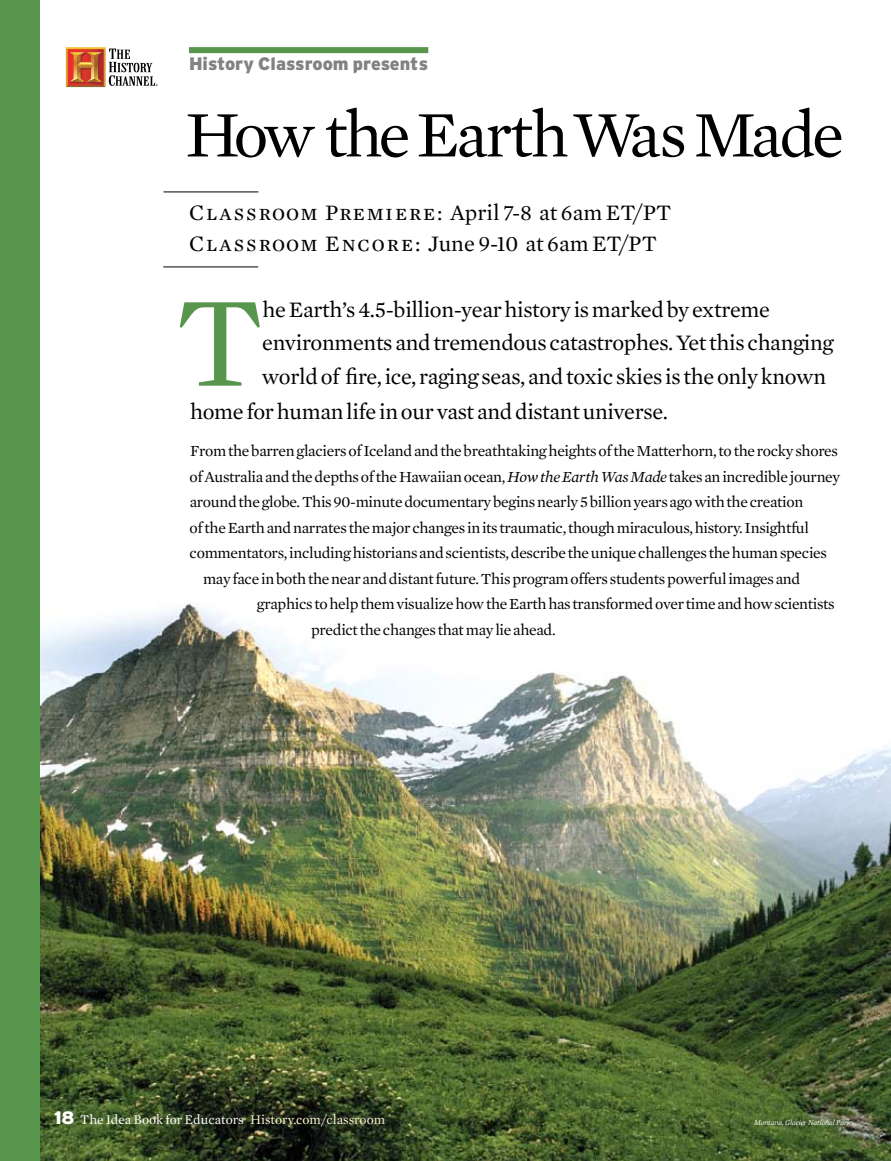
<style>
.page{position:relative;width:891px;height:1161px;background:#fff}
.page>*{position:absolute;margin:0;border:0;box-sizing:border-box;transform-origin:0 0}
.t1{font:130.8px "Mercury Text G1";color:#58964e}
.t2{font:66px "Mercury Text G1";letter-spacing:-.04em;color:#000}
.t3{font:22.5px "Mercury Text G1";letter-spacing:-.015em;color:#000}
.t4{font:22.5px "Mercury Text G1 Roman SC";letter-spacing:.09em;color:#000}
.t5{font:900 18px "Interstate";color:#808284}
.t6{font:15.75px "Mercury Text G1";letter-spacing:-.02em;color:#000}
.t7{font:13.5px "Mercury Text G1";color:#fff}
.t8{font:italic 7.5px "Mercury Text G1";letter-spacing:-.02em;color:#fff}
.s1{font-family:"Mercury Text G1"}
.s2{font-family:"Mercury Text G1 Roman SC"}
.s3{font-style:italic}
.s4{font-family:"Interstate";font-weight:900;font-size:18px}
.s5{color:#fff3d1}
</style>
<div class="page">
<img style="left:40px;top:603px;width:851px;height:558px">
<svg style="left:66px;top:47px;width:92px;height:40px"></svg>
<div style="left:0;top:0;width:40px;height:1161px;background:#58964e"></div>
<hr style="left:164px;top:192px;width:94px;height:1px;background:#000">
<hr style="left:163px;top:267px;width:95px;height:1px;background:#000">
<div style="left:189px;top:47px;width:239px;height:6px;background:#58964e"></div>
<p class="t5" style="left:189px;top:53px;width:241px">History Classroom presents</p>
<h2 class="t2" style="left:186px;top:96px;width:660px">How theEarthWasMade</h2>
<h3 class="t4" style="left:189px;top:199px;width:484px">Classroom Premiere: <span class="s1">April7-8 at6amET/PT</span></h3>
<h3 class="t3" style="left:189px;top:231px;width:469px"><span class="s2">Classroom Encore:</span> June9-10 at6amET/PT</h3>
<h1 class="t1" style="left:175px;top:265px;width:90px">T</h1>
<h3 class="t3" style="left:263px;top:296px;width:509px">heEarth’s4.5-billion-yearhistory ismarkedby extreme</h3>
<h3 class="t3" style="left:262px;top:329px;width:573px">environments andtremendous catastrophes.Yetthis changing</h3>
<h3 class="t3" style="left:262px;top:363px;width:566px">worldof fire,ice, ragingseas, andtoxic skies is theonlyknown</h3>
<h3 class="t3" style="left:190px;top:398px;width:479px">home forhumanlife inourvast anddistantuniverse.</h3>
<p class="t6" style="left:190px;top:442px;width:649px">Fromthebarrenglaciersof IcelandandthebreathtakingheightsoftheMatterhorn,totherockyshores</p>
<p class="t6" style="left:190px;top:467px;width:652px">ofAustraliaandthedepthsoftheHawaiianocean,<span class="s3">How the Earth Was Made</span> takesanincrediblejourney</p>
<p class="t6" style="left:190px;top:493px;width:615px">aroundtheglobe.This90-minutedocumentarybeginsnearly5billionyearsagowiththecreation</p>
<p class="t6" style="left:190px;top:518px;width:621px">oftheEarthandnarrates themajorchanges inits traumatic,thoughmiraculous,history. Insightful</p>
<p class="t6" style="left:190px;top:544px;width:639px">commentators,includinghistoriansandscientists,describetheuniquechallenges thehumanspecies</p>
<p class="t6" style="left:203px;top:569px;width:599px">mayfaceinboththenearanddistantfuture.Thisprogramoffers studentspowerfulimagesand</p>
<p class="t6" style="left:257px;top:595px;width:579px">graphics tohelpthemvisualizehowtheEarthhas transformedover timeandhowscientists</p>
<p class="t6" style="left:311px;top:620px;width:246px">predictthechanges thatmaylieahead.</p>
<p class="t7" style="left:54px;top:1112px;width:333px"><span class="s4">18</span> The IdeaBook forEducators <span class="s5">History.com/classroom</span></p>
<p class="t8" style="left:754px;top:1118px;width:98px">Montana, Glacier National Park</p>
</div>
